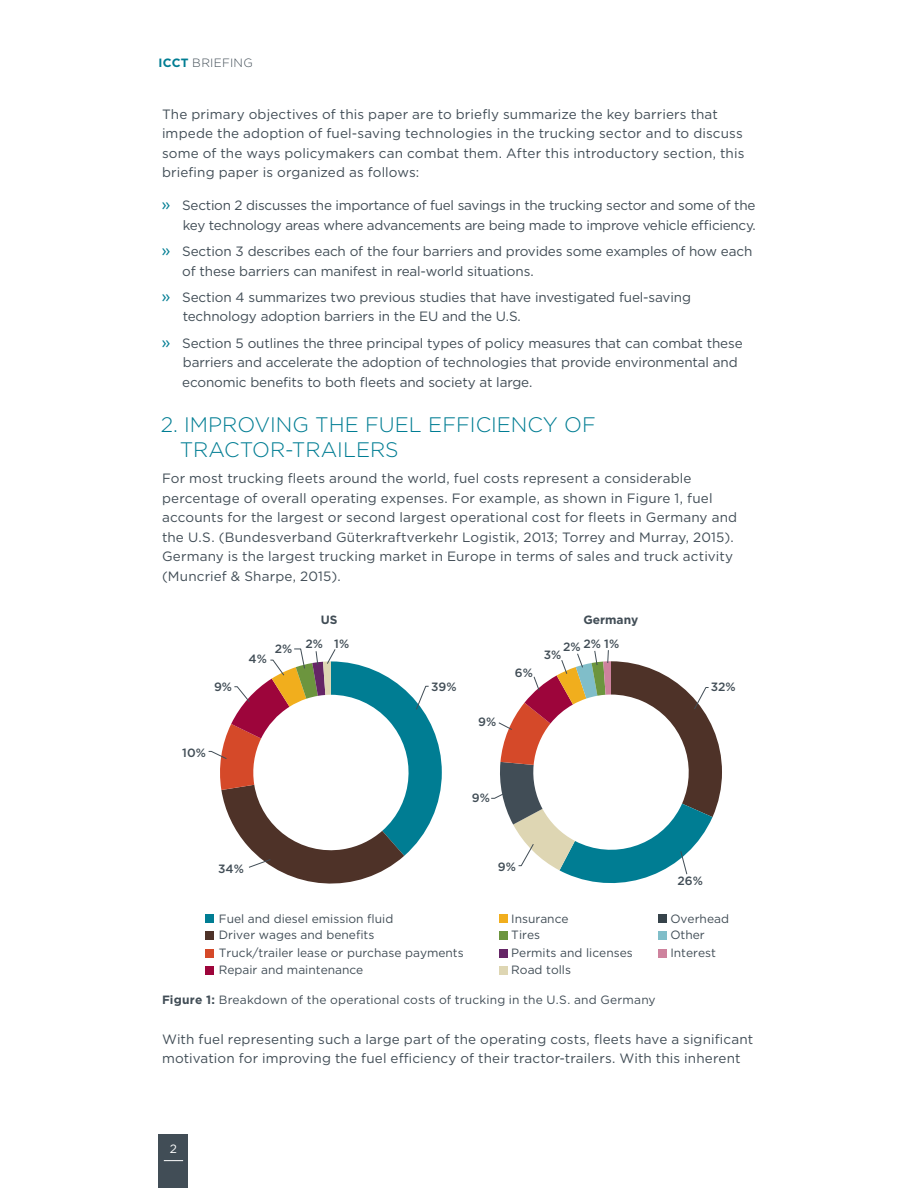
<style>
.page{position:relative;width:918px;height:1188px;background:#fff}
.page>*{position:absolute;margin:0;border:0;box-sizing:border-box;transform-origin:0 0}
.t1{font:300 21px/25.2px "Gotham";color:#007d93}
.t2{font:13.5px/19.5px "Gotham";color:#414d56}
.t3{font:13.5px/19.5px "Gotham";letter-spacing:-.02em;color:#414d56;text-align:right}
.t4{font:12px/16.6px "Gotham";color:#414d56}
.t5{font:500 12px "Gotham";color:#414d56}
.t6{font:300 12px "Gotham";letter-spacing:.025em;color:#414d56}
.t7{font:700 12px "Gotham";color:#414d56}
.t8{font:12px "Gotham";color:#fff}
.s1{font-weight:700;color:#007d93}
.s2{font-size:16.5px;color:#007d93}
.s3{font-weight:700}
</style>
<div class="page">
<div style="left:159px;top:1134px;width:29px;height:54px;background:#414d56"></div>
<svg style="left:164px;top:1160px;width:19px;height:1px"></svg>
<div style="left:205px;top:915px;width:9px;height:8px;background:#007d93"></div>
<div style="left:205px;top:931px;width:9px;height:9px;background:#4e3228"></div>
<div style="left:205px;top:949px;width:9px;height:9px;background:#d54929"></div>
<div style="left:205px;top:966px;width:9px;height:8px;background:#9d053b"></div>
<div style="left:499px;top:915px;width:9px;height:8px;background:#f1ae1d"></div>
<div style="left:499px;top:931px;width:9px;height:9px;background:#6c953e"></div>
<div style="left:499px;top:949px;width:9px;height:9px;background:#652566"></div>
<div style="left:499px;top:966px;width:9px;height:8px;background:#ded6b3"></div>
<svg style="left:569px;top:720px;width:153px;height:164px"></svg>
<svg style="left:491px;top:650px;width:218px;height:225px"></svg>
<div style="left:658px;top:915px;width:9px;height:8px;background:#36434a"></div>
<div style="left:658px;top:931px;width:9px;height:9px;background:#80bec9"></div>
<div style="left:658px;top:949px;width:9px;height:9px;background:#ce829d"></div>
<svg style="left:218px;top:650px;width:224px;height:234px"></svg>
<p class="t6" style="left:159px;top:55px;width:96px"><span class="s1">ICCT</span> BRIEFING</p>
<p class="t2" style="left:162px;top:104px;width:584px">The primary objectives of this paper are to briefly summarize the key barriers that impede the adoption of fuel-saving technologies in the trucking sector and to discuss some of the ways policymakers can combat them. After this introductory section, this briefing paper is organized as follows:</p>
<p class="t3" style="left:161px;top:195px;width:596px"><span class="s2">»</span> Section 2 discusses the importance of fuel savings in the trucking sector and some of the key technology areas where advancements are being made to improve vehicle efficiency.</p>
<p class="t2" style="left:182px;top:241px;width:572px;text-indent:-21px"><span class="s2">»</span> Section 3 describes each of the four barriers and provides some examples of how each of these barriers can manifest in real-world situations.</p>
<p class="t2" style="left:183px;top:287px;width:510px;text-indent:-21px"><span class="s2">»</span> Section 4 summarizes two previous studies that have investigated fuel-saving technology adoption barriers in the EU and the U.S.</p>
<p class="t2" style="left:182px;top:333px;width:562px;text-indent:-21px"><span class="s2">»</span> Section 5 outlines the three principal types of policy measures that can combat these barriers and accelerate the adoption of technologies that provide environmental and economic benefits to both fleets and society at large.</p>
<h1 class="t1" style="left:180px;top:411px;width:418px;text-indent:-19px">2. IMPROVING THE FUEL EFFICIENCY OF<br>TRACTOR-TRAILERS</h1>
<p class="t2" style="left:162px;top:469px;width:577px">For most trucking fleets around the world, fuel costs represent a considerable percentage of overall operating expenses. For example, as shown in Figure 1, fuel accounts for the largest or second largest operational cost for fleets in Germany and the U.S. (Bundesverband Güterkraftverkehr Logistik, 2013; Torrey and Murray, 2015).<br>Germany is the largest trucking market in Europe in terms of sales and truck activity (Muncrief &amp; Sharpe, 2015).</p>
<p class="t5" style="left:214px;top:679px;width:20px">9%</p>
<p class="t5" style="left:249px;top:651px;width:20px">4%</p>
<p class="t7" style="left:321px;top:612px;width:18px">US</p>
<p class="t5" style="left:275px;top:636px;width:76px">2% 2% 1%</p>
<p class="t5" style="left:182px;top:745px;width:25px">10%</p>
<p class="t5" style="left:431px;top:679px;width:27px">39%</p>
<p class="t5" style="left:478px;top:714px;width:20px">9%</p>
<p class="t5" style="left:515px;top:665px;width:20px">6%</p>
<p class="t7" style="left:583px;top:612px;width:57px">Germany</p>
<p class="t5" style="left:563px;top:636px;width:58px">2% 2% 1%</p>
<p class="t5" style="left:544px;top:647px;width:19px">3%</p>
<p class="t5" style="left:472px;top:790px;width:20px">9%</p>
<p class="t5" style="left:218px;top:861px;width:27px">34%</p>
<p class="t4" style="left:219px;top:910px;width:176px">Fuel and diesel emission fluid<br>Driver wages and benefits</p>
<p class="t4" style="left:219px;top:945px;width:246px">Truck/trailer lease or purchase payments<br>Repair and maintenance</p>
<p class="t5" style="left:498px;top:859px;width:20px">9%</p>
<p class="t4" style="left:511px;top:910px;width:59px">Insurance<br>Tires</p>
<p class="t4" style="left:511px;top:945px;width:123px">Permits and licenses<br>Road tolls</p>
<p class="t5" style="left:711px;top:679px;width:26px">32%</p>
<p class="t5" style="left:678px;top:873px;width:27px">26%</p>
<p class="t4" style="left:670px;top:910px;width:60px">Overhead<br>Other</p>
<p class="t4" style="left:670px;top:944px;width:47px">Interest</p>
<p class="t4" style="left:162px;top:991px;width:495px"><span class="s3">Figure 1:</span> Breakdown of the operational costs of trucking in the U.S. and Germany</p>
<p class="t2" style="left:162px;top:1029px;width:593px">With fuel representing such a large part of the operating costs, fleets have a significant motivation for improving the fuel efficiency of their tractor-trailers. With this inherent</p>
<p class="t8" style="left:170px;top:1141px;width:9px">2</p>
</div>
